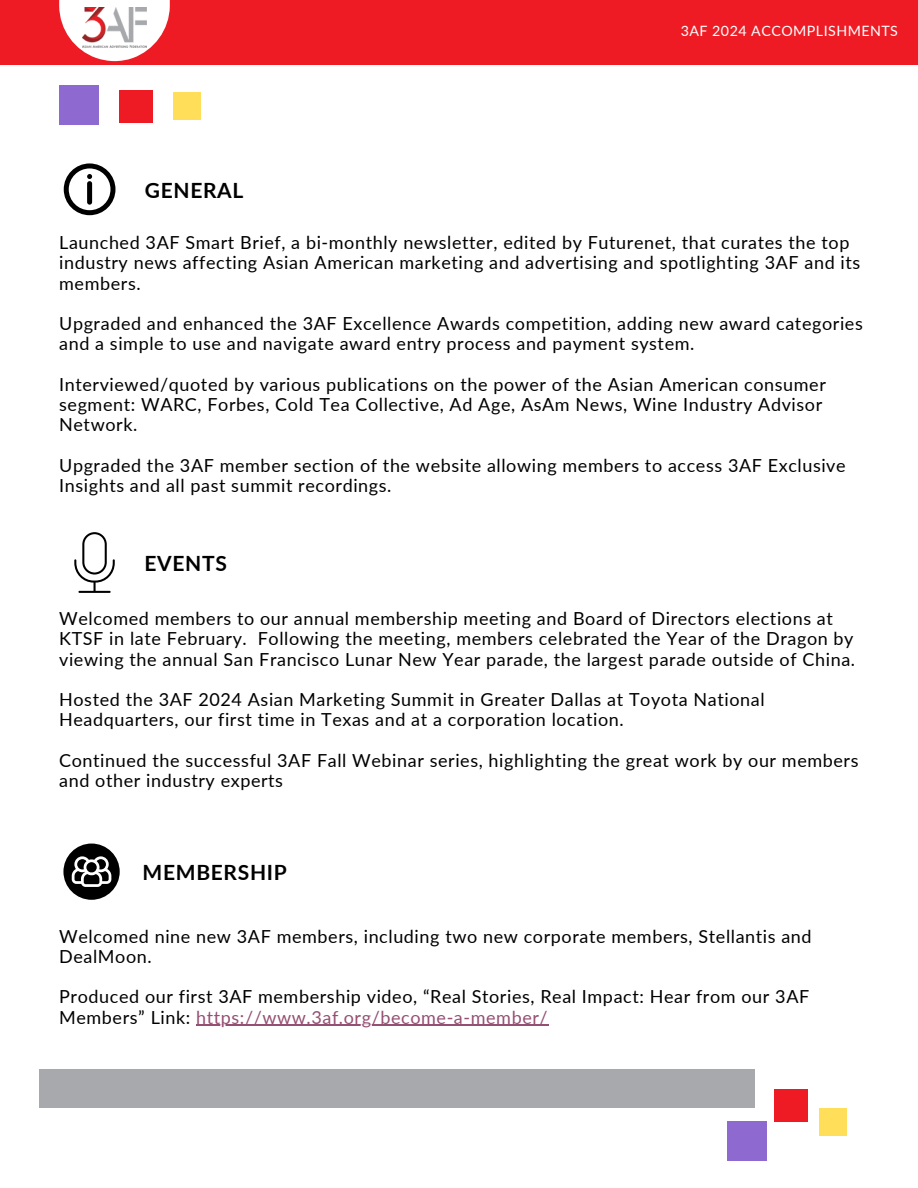
<style>
.page{position:relative;width:918px;height:1188px;background:#fff}
.page>*{position:absolute;margin:0;border:0;box-sizing:border-box;transform-origin:0 0}
.t1{font:700 21px "Lato";letter-spacing:.035em;color:#000}
.t2{font:18px/20.2px "Lato";letter-spacing:.035em;color:#000}
.t3{font:14.25px "Lato";letter-spacing:.035em;color:#fff}
.s1{color:#954f72}
</style>
<div class="page">
<div style="left:0;top:0;width:918px;height:65px;background:#ee1b24"></div>
<svg style="left:59px;top:0;width:111px;height:61px;fill:#fff"></svg>
<img style="left:82px;top:8px;width:64px;height:39px">
<div style="left:727px;top:1122px;width:40px;height:39px;background:#8d69d0"></div>
<div style="left:39px;top:1069px;width:715px;height:39px;background:#a8a9ad"></div>
<div style="left:774px;top:1090px;width:33px;height:32px;background:#ee1b24"></div>
<div style="left:819px;top:1108px;width:27px;height:27px;background:#ffde59"></div>
<svg style="left:64px;top:163px;width:51px;height:52px"></svg>
<svg style="left:74px;top:532px;width:41px;height:61px"></svg>
<div style="left:59px;top:86px;width:40px;height:39px;background:#8d69d0"></div>
<div style="left:120px;top:90px;width:33px;height:32px;background:#ee1b24"></div>
<div style="left:173px;top:93px;width:28px;height:27px;background:#ffde59"></div>
<svg style="left:63px;top:844px;width:57px;height:56px"></svg>
<hr style="left:196px;top:1025px;width:352px;height:1px;background:#954f72">
<h2 class="t1" style="left:145px;top:177px;width:100px">GENERAL</h2>
<h2 class="t3" style="left:681px;top:22px;width:219px">3AF 2024 ACCOMPLISHMENTS</h2>
<p class="t2" style="left:59px;top:232px;width:803px">Launched 3AF Smart Brief, a bi-monthly newsletter, edited by Futurenet, that curates the top industry news affecting Asian American marketing and advertising and spotlighting 3AF and its members.</p>
<p class="t2" style="left:59px;top:313px;width:805px">Upgraded and enhanced the 3AF Excellence Awards competition, adding new award categories and a simple to use and navigate award entry process and payment system.</p>
<h1 class="t2" style="left:59px;top:374px;width:768px">Interviewed/quoted by various publications on the power of the Asian American consumer segment: WARC, Forbes, Cold Tea Collective, Ad Age, AsAm News, Wine Industry Advisor<br>Network.</h1>
<h2 class="t2" style="left:59px;top:455px;width:788px">Upgraded the 3AF member section of the website allowing members to access 3AF Exclusive<br>Insights and all past summit recordings.</h2>
<h2 class="t1" style="left:144px;top:550px;width:84px">EVENTS</h2>
<p class="t2" style="left:59px;top:608px;width:797px">Welcomed members to our annual membership meeting and Board of Directors elections at<br>KTSF in late February. Following the meeting, members celebrated the Year of the Dragon by viewing the annual San Francisco Lunar New Year parade, the largest parade outside of China.</p>
<h1 class="t2" style="left:59px;top:689px;width:707px">Hosted the 3AF 2024 Asian Marketing Summit in Greater Dallas at Toyota National<br>Headquarters, our first time in Texas and at a corporation location.</h1>
<h2 class="t2" style="left:59px;top:750px;width:801px">Continued the successful 3AF Fall Webinar series, highlighting the great work by our members and other industry experts</h2>
<h1 class="t1" style="left:143px;top:859px;width:146px">MEMBERSHIP</h1>
<h2 class="t2" style="left:59px;top:926px;width:754px">Welcomed nine new 3AF members, including two new corporate members, Stellantis and<br>DealMoon.</h2>
<h2 class="t2" style="left:59px;top:986px;width:752px">Produced our first 3AF membership video, “Real Stories, Real Impact: Hear from our 3AF<br>Members” Link: <span class="s1">https://www.3af.org/become-a-member/</span></h2>
</div>
